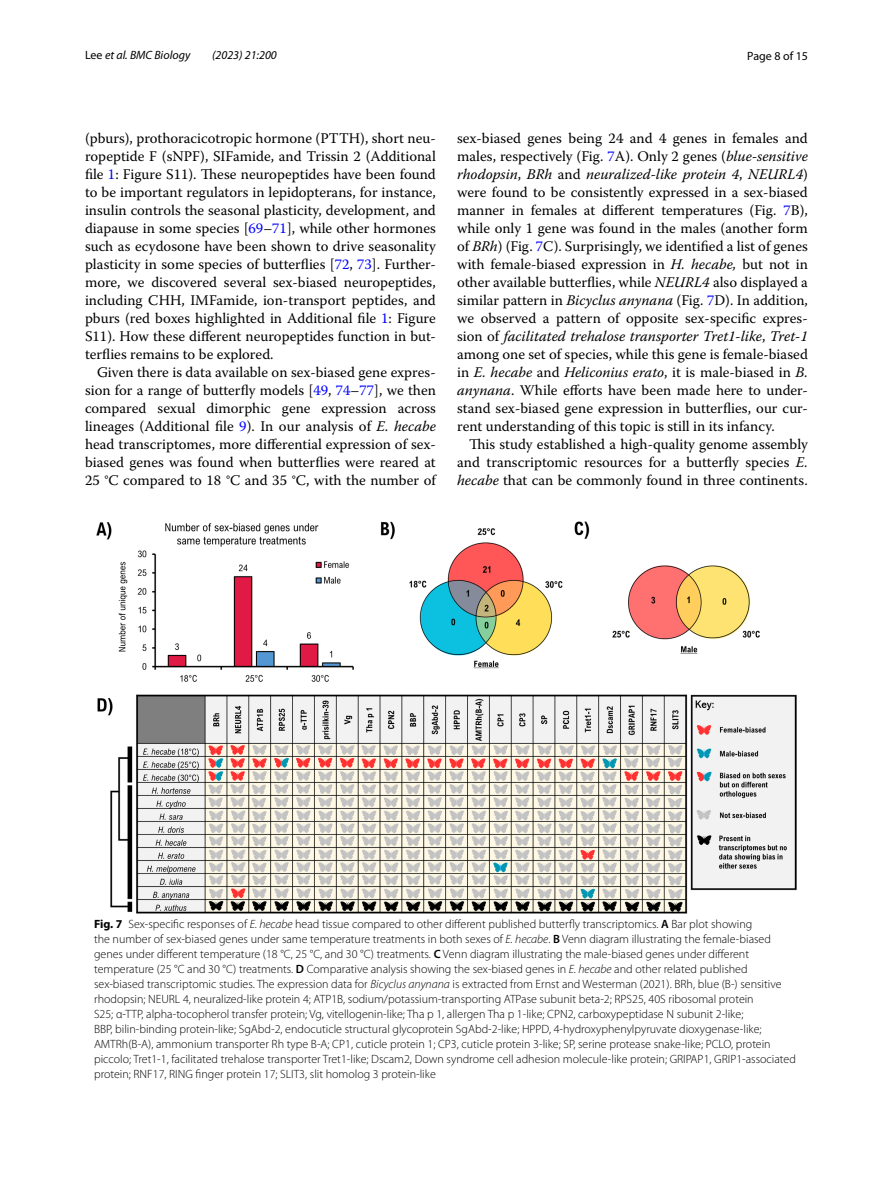
<style>
.page{position:relative;width:893px;height:1187px;background:#fff}
.page>*{position:absolute;margin:0;border:0;box-sizing:border-box;transform-origin:0 0}
.t1{font:14.7px/18px "Warnock Pro";color:#000;text-align:justify}
.t2{font:300 12px/15px "Myriad Pro";color:#000}
.t3{font:italic 12px "Myriad Pro";color:#000}
.t4{font:12px "Myriad Pro";color:#000}
.s1{font-style:normal}
.s2{color:#00f}
.s3{font-style:italic}
.s4{font-weight:700}
.s5{font-weight:600}
</style>
<div class="page">
<img style="left:96px;top:521px;width:701px;height:392px">
<p class="t3" style="left:85px;top:48px;width:107px"><span class="s1">Lee</span> et al. BMC Biology</p>
<p class="t3" style="left:212px;top:48px;width:66px">(2023) 21:200</p>
<p class="t4" style="left:747px;top:48px;width:62px">Page 8 of 15</p>
<p class="t1" style="left:85px;top:128px;width:352px">(pburs), prothoracicotropic hormone (PTTH), short neu&shy;ropeptide F (sNPF), SIFamide, and Trissin 2 (Additional file <span class="s2">1</span>: Figure S11). These neuropeptides have been found to be important regulators in lepidopterans, for instance, insulin controls the seasonal plasticity, development, and diapause in some species [<span class="s2">69</span>–<span class="s2">71</span>], while other hormones such as ecydosone have been shown to drive seasonality plasticity in some species of butterflies [<span class="s2">72</span>, <span class="s2">73</span>]. Further&shy;more, we discovered several sex-biased neuropeptides, including CHH, IMFamide, ion-transport peptides, and pburs (red boxes highlighted in Additional file <span class="s2">1</span>: Figure S11). How these different neuropeptides function in but&shy;terflies remains to be explored.</p>
<p class="t1" style="left:85px;top:362px;width:352px;text-indent:12px">Given there is data available on sex-biased gene expres&shy;sion for a range of butterfly models [<span class="s2">49</span>, <span class="s2">74</span>–<span class="s2">77</span>], we then compared sexual dimorphic gene expression across lineages (Additional file <span class="s2">9</span>). In our analysis of <span class="s3">E. hecabe </span>head transcriptomes, more differential expression of sex&shy;biased genes was found when butterflies were reared at 25 °C compared to 18 °C and 35 °C, with the number of</p>
<p class="t1" style="left:457px;top:128px;width:352px">sex-biased genes being 24 and 4 genes in females and males, respectively (Fig. <span class="s2">7</span>A). Only 2 genes (<span class="s3">blue-sensitive rhodopsin</span>, <span class="s3">BRh</span> and <span class="s3">neuralized-like protein 4</span>, <span class="s3">NEURL4</span>) were found to be consistently expressed in a sex-biased manner in females at different temperatures (Fig. <span class="s2">7</span>B), while only 1 gene was found in the males (another form of <span class="s3">BRh</span>) (Fig. <span class="s2">7</span>C). Surprisingly, we identified a list of genes with female-biased expression in <span class="s3">H. hecabe,</span> but not in other available butterflies, while <span class="s3">NEURL4</span> also displayed a similar pattern in <span class="s3">Bicyclus anynana</span> (Fig. <span class="s2">7</span>D). In addition, we observed a pattern of opposite sex-specific expres&shy;sion of <span class="s3">facilitated trehalose transporter Tret1-like</span>, <span class="s3">Tret-1 </span>among one set of species, while this gene is female-biased in <span class="s3">E. hecabe</span> and <span class="s3">Heliconius erato</span>, it is male-biased in <span class="s3">B. anynana</span>. While efforts have been made here to under&shy;stand sex-biased gene expression in butterflies, our cur&shy;rent understanding of this topic is still in its infancy.</p>
<p class="t1" style="left:457px;top:434px;width:352px;text-indent:12px">This study established a high-quality genome assembly and transcriptomic resources for a butterfly species <span class="s3">E. hecabe</span> that can be commonly found in three continents.</p>
<p class="t2" style="left:94px;top:917px;width:703px"><span class="s4">Fig. 7</span> Sex-specific responses of <span class="s3">E. hecabe</span> head tissue compared to other different published butterfly transcriptomics. <span class="s5">A</span> Bar plot showing<br>the number of sex-biased genes under same temperature treatments in both sexes of <span class="s3">E. hecabe</span>. <span class="s5">B</span> Venn diagram illustrating the female-biased genes under different temperature (18 °C, 25 °C, and 30 °C) treatments. <span class="s5">C</span> Venn diagram illustrating the male-biased genes under different temperature (25 °C and 30 °C) treatments. <span class="s5">D</span> Comparative analysis showing the sex-biased genes in <span class="s3">E. hecabe</span> and other related published sex-biased transcriptomic studies. The expression data for <span class="s3">Bicyclus anynana</span> is extracted from Ernst and Westerman (2021). BRh, blue (B-) sensitive rhodopsin; NEURL 4, neuralized-like protein 4; ATP1B, sodium/potassium-transporting ATPase subunit beta-2; RPS25, 40S ribosomal protein<br>S25; α-TTP, alpha-tocopherol transfer protein; Vg, vitellogenin-like; Tha p 1, allergen Tha p 1-like; CPN2, carboxypeptidase N subunit 2-like;<br>BBP, bilin-binding protein-like; SgAbd-2, endocuticle structural glycoprotein SgAbd-2-like; HPPD, 4-hydroxyphenylpyruvate dioxygenase-like; AMTRh(B-A), ammonium transporter Rh type B-A; CP1, cuticle protein 1; CP3, cuticle protein 3-like; SP, serine protease snake-like; PCLO, protein piccolo; Tret1-1, facilitated trehalose transporter Tret1-like; Dscam2, Down syndrome cell adhesion molecule-like protein; GRIPAP1, GRIP1-associated protein; RNF17, RING finger protein 17; SLIT3, slit homolog 3 protein-like</p>
</div>
